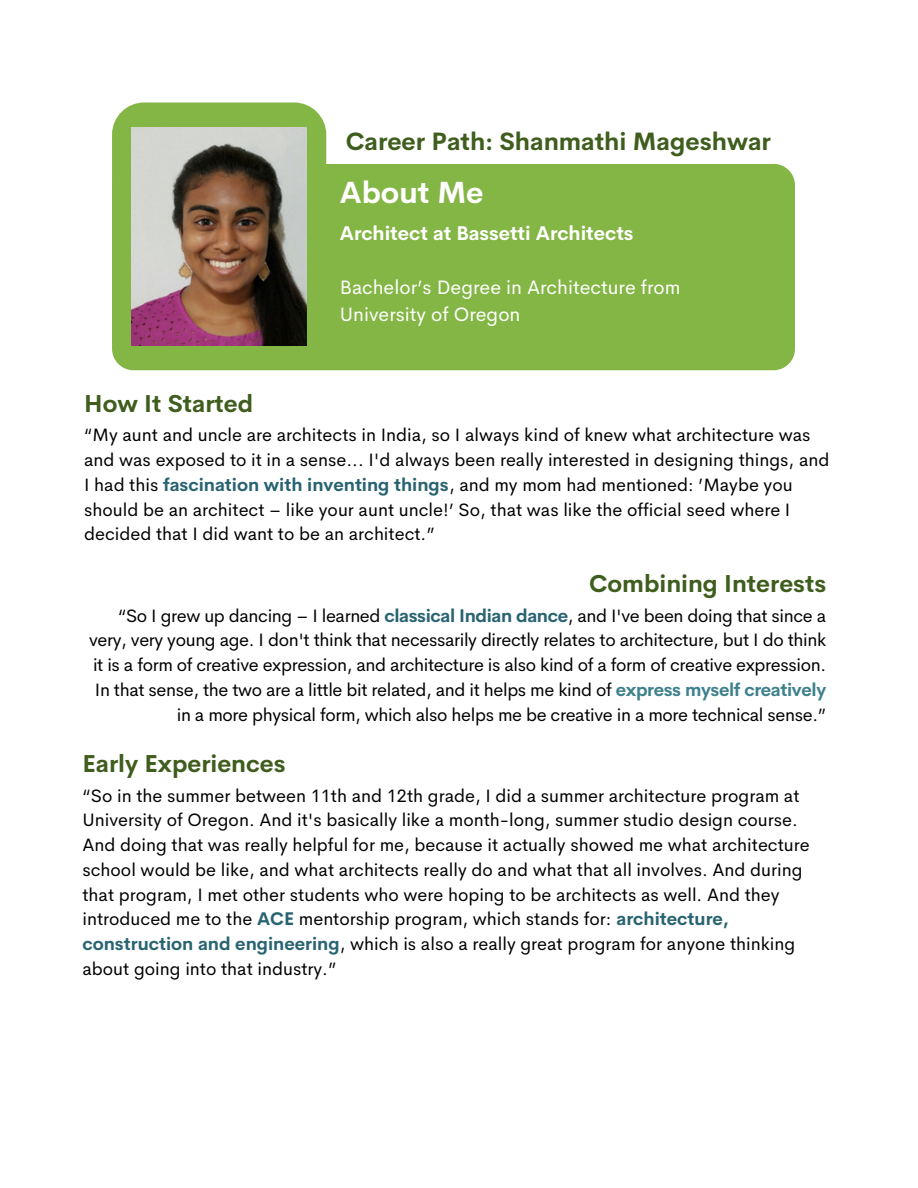
<style>
.page{position:relative;width:918px;height:1188px;background:#fff}
.page>*{position:absolute;margin:0;border:0;box-sizing:border-box;transform-origin:0 0}
.t1{font:700 30px "Cerebri Sans";color:#fff}
.t2{font:700 24.6px "Cerebri Sans";color:#3f5d1d}
.t3{font:700 24px "Cerebri Sans";color:#3f5d1d}
.t4{font:19.5px "Cerebri Sans";color:#fff}
.t5{font:700 19.5px "Cerebri Sans";color:#fff}
.t6{font:18px/24.8px "Cerebri Sans";color:#000}
.t7{font:18px/24.8px "Cerebri Sans";letter-spacing:-.02em;color:#000;text-align:right}
.s1{font-weight:700;color:#286371}
.s2{font-weight:700;color:#3e818d}
</style>
<div class="page">
<div style="left:112px;top:102px;width:214px;height:268px;background:#84b646;border-radius:32px"></div>
<div style="left:112px;top:164px;width:683px;height:206px;background:#84b646;border-radius:21px"></div>
<img style="left:132px;top:127px;width:174px;height:219px">
<h2 class="t2" style="left:346px;top:126px;width:427px">Career Path: Shanmathi Mageshwar</h2>
<h2 class="t1" style="left:340px;top:173px;width:145px">About Me</h2>
<p class="t5" style="left:340px;top:220px;width:295px">Architect at Bassetti Architects</p>
<h2 class="t4" style="left:340px;top:274px;width:342px">Bachelor’s Degree in Architecture from</h2>
<p class="t4" style="left:340px;top:301px;width:182px">University of Oregon</p>
<h1 class="t3" style="left:84px;top:388px;width:170px">How It Started</h1>
<h3 class="t6" style="left:84px;top:423px;width:747px">“My aunt and uncle are architects in India, so I always kind of knew what architecture was and was exposed to it in a sense... I'd always been really interested in designing things, and I had this <span class="s1">fascination with inventing things</span>, and my mom had mentioned: ’Maybe you should be an architect – like your aunt uncle!’ So, that was like the official seed where I decided that I did want to be an architect.”</h3>
<h2 class="t3" style="left:589px;top:568px;width:239px">Combining Interests</h2>
<p class="t7" style="left:89px;top:603px;width:739px">“So I grew up dancing – I learned <span class="s1">classical Indian dance</span>, and I've been doing that since a very, very young age. I don't think that necessarily directly relates to architecture, but I do think it is a form of creative expression, and architecture is also kind of a form of creative expression.<br>In that sense, the two are a little bit related, and it helps me kind of <span class="s2">express myself creatively </span>in a more physical form, which also helps me be creative in a more technical sense.”</p>
<p class="t3" style="left:83px;top:748px;width:205px">Early Experiences</p>
<p class="t6" style="left:83px;top:783px;width:729px">“So in the summer between 11th and 12th grade, I did a summer architecture program at University of Oregon. And it's basically like a month-long, summer studio design course.<br>And doing that was really helpful for me, because it actually showed me what architecture school would be like, and what architects really do and what that all involves. And during that program, I met other students who were hoping to be architects as well. And they introduced me to the <span class="s1">ACE</span> mentorship program, which stands for: <span class="s1">architecture, construction and engineering</span>, which is also a really great program for anyone thinking about going into that industry.”</p>
</div>
